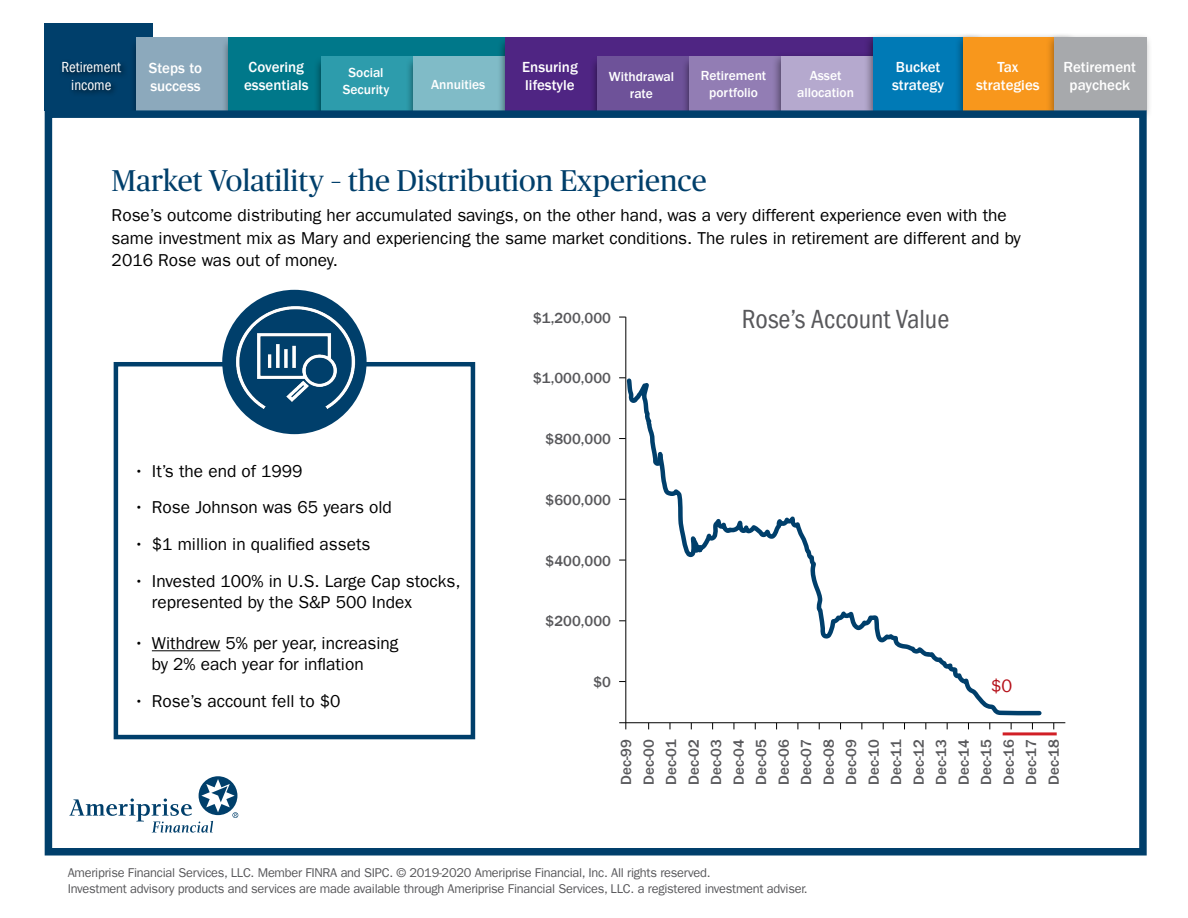
<style>
.page{position:relative;width:1188px;height:918px;background:#fff}
.page>*{position:absolute;margin:0;border:0;box-sizing:border-box;transform-origin:0 0}
.t1{font:30px "Publico Headline Ofc";color:#003f6b}
.t2{font:condensed 27px "ITC Frank Goth For AMPF";color:#58585b}
.t3{font:18px "ITC Frank Goth For AMPF";color:#b51019}
.t4{font:17.25px/22.5px "ITC Frank Goth For AMPF";color:#000}
.t5{font:500 15px/22.5px "ITC Frank Goth For AMPF";color:#58585b;text-align:justify}
.t6{font:500 15px/18px "ITC Frank Goth For AMPF";color:#fff}
.t7{font:condensed 15px/18px "ITC Frank Goth For AMPF";color:#fff;text-align:center}
.t8{font:500 13.5px/16.5px "ITC Frank Goth For AMPF";color:#fff;text-align:center}
.t9{font:12.75px/15.8px "ITC Frank Goth For AMPF";letter-spacing:-.02em;color:#58585b}
</style>
<div class="page">
<svg style="left:69px;top:776px;width:169px;height:57px"></svg>
<div style="left:45px;top:24px;width:108px;height:87px;background:#003f6b"></div>
<div style="left:129px;top:36px;width:129px;height:89px;background:#000;opacity:.55"></div>
<div style="left:137px;top:38px;width:113px;height:73px;background:#8ca9bc"></div>
<div style="left:221px;top:36px;width:311px;height:89px;background:#000;opacity:.55"></div>
<div style="left:229px;top:38px;width:296px;height:73px;background:#00788a"></div>
<div style="left:313px;top:55px;width:126px;height:70px;background:#000;opacity:.55"></div>
<div style="left:321px;top:57px;width:110px;height:54px;background:#2d9cac"></div>
<div style="left:405px;top:55px;width:118px;height:70px;background:#000;opacity:.55"></div>
<div style="left:413px;top:57px;width:102px;height:54px;background:#80bbc7"></div>
<div style="left:497px;top:36px;width:405px;height:89px;background:#000;opacity:.55"></div>
<div style="left:505px;top:38px;width:389px;height:73px;background:#4f2583"></div>
<div style="left:589px;top:55px;width:164px;height:70px;background:#000;opacity:.55"></div>
<div style="left:597px;top:57px;width:148px;height:54px;background:#6e5299"></div>
<div style="left:681px;top:55px;width:164px;height:70px;background:#000;opacity:.55"></div>
<div style="left:689px;top:57px;width:148px;height:54px;background:#927db4"></div>
<div style="left:771px;top:51px;width:130px;height:70px;background:#000;opacity:.45"></div>
<div style="left:781px;top:57px;width:114px;height:54px;background:#b5a9ce"></div>
<div style="left:864px;top:32px;width:121px;height:89px;background:#000;opacity:.45"></div>
<div style="left:873px;top:38px;width:106px;height:73px;background:#007ab6"></div>
<div style="left:954px;top:32px;width:124px;height:89px;background:#000;opacity:.45"></div>
<div style="left:964px;top:38px;width:108px;height:73px;background:#f8971c"></div>
<div style="left:1045px;top:32px;width:107px;height:89px;background:#000;opacity:.35"></div>
<div style="left:1055px;top:38px;width:92px;height:73px;background:#a7a9ac"></div>
<div style="left:58px;top:58px;width:70px;height:39px;background:#000;opacity:.65"></div>
<div style="left:57px;top:112px;width:1084px;height:29px;background:#fff"></div>
<hr style="left:619px;top:722px;width:446px;height:1px;background:#000">
<svg style="left:624px;top:316px;width:420px;height:420px"></svg>
<hr style="left:626px;top:317px;width:1px;height:412px;background:#000">
<hr style="left:152px;top:650px;width:68px;height:1px;background:#000">
<div style="left:114px;top:362px;width:361px;height:377px;border:4px solid #003f6b"></div>
<div style="left:222px;top:290px;width:145px;height:144px;background:#003f6b;border-radius:50%"></div>
<img style="left:221px;top:293px;width:148px;height:130px">
<div style="left:45px;top:110px;width:1102px;height:746px;border:8px solid #003f6b"></div>
<hr style="left:1003px;top:732px;width:54px;height:3px;background:#d11f26">
<p class="t6" style="left:244px;top:58px;width:66px;text-align:center">Covering essentials</p>
<p class="t7" style="left:62px;top:58px;width:61px">Retirement income</p>
<p class="t6" style="left:149px;top:59px;width:55px">Steps to success</p>
<p class="t8" style="left:343px;top:64px;width:48px">Social<br>Security</p>
<p class="t6" style="left:522px;top:58px;width:57px">Ensuring lifestyle</p>
<p class="t8" style="left:701px;top:68px;width:67px">Retirement portfolio</p>
<p class="t8" style="left:797px;top:68px;width:58px">Asset allocation</p>
<p class="t6" style="left:892px;top:58px;width:54px">Bucket strategy</p>
<p class="t6" style="left:976px;top:58px;width:65px;text-align:center">Tax strategies</p>
<p class="t6" style="left:1063px;top:58px;width:74px;text-align:center">Retirement paycheck</p>
<p class="t8" style="left:431px;top:76px;width:56px">Annuities</p>
<p class="t8" style="left:609px;top:69px;width:67px">Withdrawal rate</p>
<h1 class="t1" style="left:112px;top:159px;width:596px">Market Volatility – the Distribution Experience</h1>
<p class="t4" style="left:112px;top:204px;width:911px">Rose’s outcome distributing her accumulated savings, on the other hand, was a very different experience even with the same investment mix as Mary and experiencing the same market conditions. The rules in retirement are different and by<br>2016 Rose was out of money.</p>
<p class="t4" style="left:134px;top:460px;width:170px">• It’s the end of 1999</p>
<p class="t4" style="left:134px;top:496px;width:260px">• Rose Johnson was 65 years old</p>
<p class="t4" style="left:134px;top:533px;width:238px">• $1 million in qualified assets</p>
<p class="t4" style="left:152px;top:571px;width:310px;line-height:21px;text-indent:-18px">• Invested 100% in U.S. Large Cap stocks, represented by the S&amp;P 500 Index</p>
<p class="t4" style="left:152px;top:633px;width:248px;line-height:21px;text-indent:-18px">• Withdrew 5% per year, increasing by 2% each year for inflation</p>
<p class="t4" style="left:134px;top:690px;width:208px">• Rose’s account fell to $0</p>
<p class="t5" style="left:533px;top:307px;width:79px">$1,200,000</p>
<p class="t5" style="left:533px;top:367px;width:79px">$1,000,000</p>
<p class="t5" style="left:546px;top:428px;width:67px">$800,000</p>
<p class="t5" style="left:546px;top:489px;width:67px">$600,000</p>
<p class="t5" style="left:546px;top:550px;width:67px">$400,000</p>
<p class="t5" style="left:546px;top:610px;width:67px">$200,000</p>
<h2 class="t2" style="left:742px;top:304px;width:209px">Rose’s Account Value</h2>
<p class="t5" style="left:593px;top:671px;width:19px">$0</p>
<p class="t3" style="left:991px;top:676px;width:23px">$0</p>
<p class="t5" style="left:615px;top:785px;width:47px;rotate:-90deg">Dec-99<br>Dec-00<br>Dec-01<br>Dec-02<br>Dec-03<br>Dec-04<br>Dec-05<br>Dec-06<br>Dec-07<br>Dec-08<br>Dec-09<br>Dec-10<br>Dec-11<br>Dec-12<br>Dec-13<br>Dec-14<br>Dec-15<br>Dec-16<br>Dec-17<br>Dec-18</p>
<p class="t9" style="left:68px;top:865px;width:742px">Ameriprise Financial Services, LLC. Member FINRA and SIPC. © 2019-2020 Ameriprise Financial, Inc. All rights reserved.<br>Investment advisory products and services are made available through Ameriprise Financial Services, LLC. a registered investment adviser.</p>
</div>
